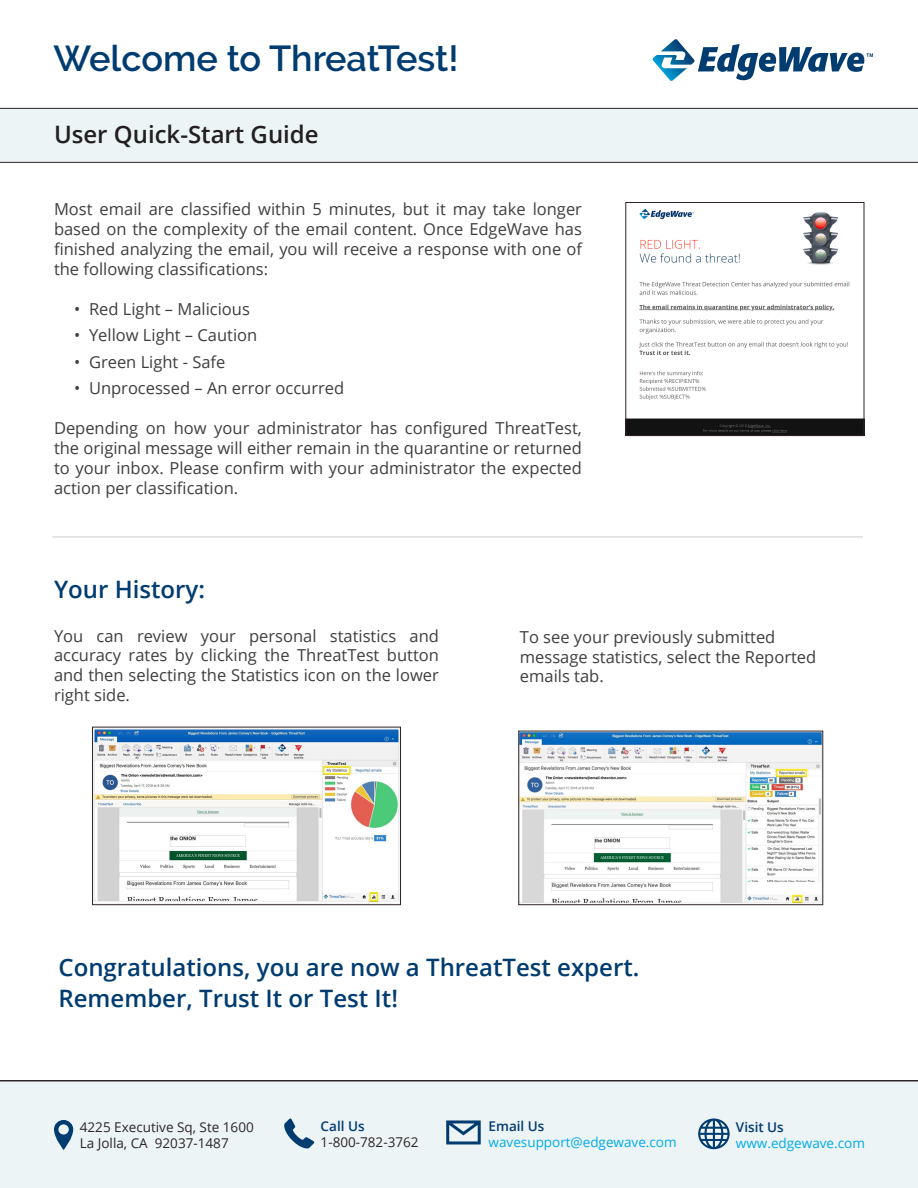
<style>
.page{position:relative;width:918px;height:1188px;background:#fff}
.page>*{position:absolute;margin:0;border:0;box-sizing:border-box;transform-origin:0 0}
.t1{font:600 36px "Raleway";color:#013c70}
.t2{font:600 24px "Open Sans";color:#013c70}
.t3{font:600 24px "Open Sans";color:#231f20}
.t4{font:16.5px/19.8px "Open Sans";color:#3e3e3f;text-align:justify}
.t5{font:13.5px/16.2px "Open Sans";color:#2f2427}
.t6{font:13.5px "Open Sans";color:#00abe7}
.t7{font:600 13.5px "Open Sans";color:#013c70}
</style>
<div class="page">
<div style="left:0;top:108px;width:918px;height:55px;background:#edf4f6"></div>
<svg style="left:652px;top:39px;width:221px;height:42px"></svg>
<div style="left:0;top:1080px;width:918px;height:108px;background:#edf4f6"></div>
<svg style="left:54px;top:1120px;width:19px;height:30px"></svg>
<svg style="left:284px;top:1119px;width:30px;height:29px"></svg>
<svg style="left:446px;top:1120px;width:35px;height:24px"></svg>
<svg style="left:698px;top:1119px;width:32px;height:30px"></svg>
<img style="left:627px;top:208px;width:235px;height:226px">
<div style="left:625px;top:202px;width:239px;height:234px;border:1px solid #2f2427"></div>
<img style="left:94px;top:729px;width:305px;height:174px">
<div style="left:92px;top:727px;width:309px;height:178px;border:1px solid #2f2427"></div>
<img style="left:520px;top:733px;width:301px;height:170px">
<div style="left:518px;top:731px;width:305px;height:174px;border:1px solid #2f2427"></div>
<hr style="left:52px;top:537px;width:811px;height:1px;background:#ceccca">
<h1 class="t1" style="left:54px;top:37px;width:407px">Welcome to ThreatTest!</h1>
<h2 class="t3" style="left:54px;top:118px;width:266px">User Quick-Start Guide</h2>
<p class="t4" style="left:54px;top:199px;width:530px">Most email are classified within 5 minutes, but it may take longer based on the complexity of the email content. Once EdgeWave has finished analyzing the email, you will receive a response with one of the following classifications:</p>
<p class="t4" style="left:74px;top:298px;width:177px">• Red Light – Malicious</p>
<p class="t4" style="left:74px;top:325px;width:185px">• Yellow Light – Caution</p>
<p class="t4" style="left:74px;top:351px;width:153px">• Green Light - Safe</p>
<p class="t4" style="left:74px;top:378px;width:272px">• Unprocessed – An error occurred</p>
<p class="t4" style="left:54px;top:418px;width:530px">Depending on how your administrator has configured ThreatTest, the original message will either remain in the quarantine or returned to your inbox. Please confirm with your administrator the expected action per classification.</p>
<p class="t2" style="left:54px;top:573px;width:153px">Your History:</p>
<p class="t4" style="left:54px;top:625px;width:386px">You can review your personal statistics and accuracy rates by clicking the ThreatTest button and then selecting the Statistics icon on the lower right side.</p>
<p class="t4" style="left:520px;top:626px;width:298px;text-align:left">To see your previously submitted message statistics, select the Reported emails tab.</p>
<p class="t2" style="left:58px;top:951px;width:582px">Congratulations, you are now a ThreatTest expert.</p>
<p class="t2" style="left:58px;top:982px;width:341px">Remember, Trust It or Test It!</p>
<p class="t5" style="left:80px;top:1118px;width:175px">4225 Executive Sq, Ste 1600<br>La Jolla, CA 92037-1487</p>
<p class="t7" style="left:321px;top:1117px;width:46px">Call Us</p>
<p class="t5" style="left:321px;top:1134px;width:99px">1-800-782-3762</p>
<p class="t7" style="left:489px;top:1117px;width:57px">Email Us</p>
<p class="t6" style="left:489px;top:1133px;width:190px">wavesupport@edgewave.com</p>
<p class="t7" style="left:736px;top:1118px;width:49px">Visit Us</p>
<p class="t6" style="left:736px;top:1134px;width:130px">www.edgewave.com</p>
</div>
